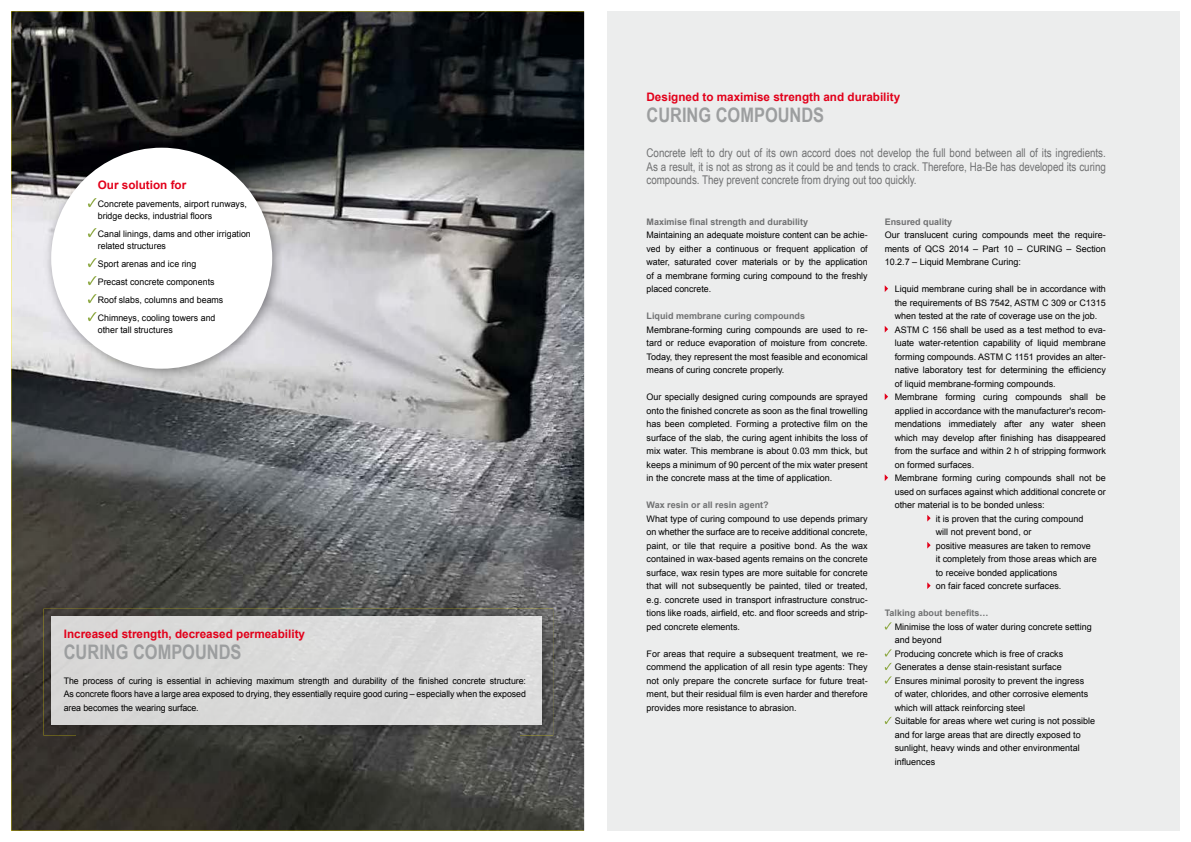
<style>
.page{position:relative;width:1191px;height:842px;background:#fff}
.page>*{position:absolute;margin:0;border:0;box-sizing:border-box;transform-origin:0 0}
.t1{font:700 20px "Arial Narrow";color:#9c9e9f}
.t2{font:12px/13.5px "Arial Narrow";letter-spacing:-.005em;color:#707172;text-align:justify}
.t3{font:700 11.7px "Arial";color:#e2001a}
.t4{font:9px/13.5px "Arial";color:#000;text-align:justify}
.t5{font:700 9px "Arial";color:#707172}
</style>
<div class="page">
<div style="left:607px;top:11px;width:572px;height:820px;background:#eceded"></div>
<img style="left:11px;top:11px;width:573px;height:820px">
<img style="left:43px;top:609px;width:510px;height:31px">
<img style="left:43px;top:640px;width:34px;height:95px">
<img style="left:519px;top:640px;width:34px;height:95px">
<img style="left:77px;top:724px;width:442px;height:11px">
<div style="left:51px;top:616px;width:490px;height:108px;background:#d9d9d8"></div>
<svg style="left:884px;top:285px;width:4px;height:7px"></svg>
<svg style="left:884px;top:326px;width:4px;height:7px"></svg>
<svg style="left:884px;top:393px;width:4px;height:7px"></svg>
<svg style="left:884px;top:474px;width:4px;height:7px"></svg>
<svg style="left:927px;top:515px;width:3px;height:7px"></svg>
<svg style="left:927px;top:542px;width:3px;height:7px"></svg>
<svg style="left:927px;top:582px;width:3px;height:7px"></svg>
<svg style="left:884px;top:622px;width:7px;height:8px"></svg>
<svg style="left:884px;top:649px;width:7px;height:8px"></svg>
<svg style="left:884px;top:663px;width:7px;height:7px"></svg>
<svg style="left:884px;top:676px;width:7px;height:8px"></svg>
<svg style="left:884px;top:717px;width:7px;height:7px"></svg>
<img style="left:44px;top:140px;width:240px;height:240px">
<div style="left:51px;top:148px;width:221px;height:221px;background:#fff;border-radius:50%"></div>
<svg style="left:88px;top:198px;width:9px;height:9px"></svg>
<svg style="left:88px;top:228px;width:9px;height:9px"></svg>
<svg style="left:88px;top:258px;width:9px;height:9px"></svg>
<svg style="left:88px;top:276px;width:9px;height:9px"></svg>
<svg style="left:88px;top:294px;width:9px;height:9px"></svg>
<svg style="left:88px;top:312px;width:9px;height:9px"></svg>
<p class="t3" style="left:98px;top:177px;width:90px">Our solution for</p>
<p class="t4" style="left:98px;top:198px;width:151px;line-height:12px">Concrete pavements, airport runways, bridge decks, industrial floors</p>
<p class="t4" style="left:98px;top:228px;width:154px;line-height:12px">Canal linings, dams and other irrigation related structures</p>
<p class="t4" style="left:98px;top:255px;width:127px;line-height:18px;text-align:left">Sport arenas and ice ring<br>Precast concrete components<br>Roof slabs, columns and beams<br>Chimneys, cooling towers and</p>
<p class="t4" style="left:98px;top:323px;width:76px">other tall structures</p>
<p class="t3" style="left:64px;top:626px;width:243px">Increased strength, decreased permeability</p>
<h1 class="t1" style="left:64px;top:637px;width:179px">CURING COMPOUNDS</h1>
<p class="t4" style="left:64px;top:674px;width:463px">The process of curing is essential in achieving maximum strength and durability of the finished concrete structure:<br>As concrete floors have a large area exposed to drying, they essentially require good curing – especially when the exposed area becomes the wearing surface.</p>
<p class="t3" style="left:646px;top:89px;width:255px">Designed to maximise strength and durability</p>
<h1 class="t1" style="left:646px;top:99px;width:179px">CURING COMPOUNDS</h1>
<p class="t2" style="left:646px;top:146px;width:461px">Concrete left to dry out of its own accord does not develop the full bond between all of its ingredients.<br>As a result, it is not as strong as it could be and tends to crack. Therefore, Ha-Be has developed its curing compounds. They prevent concrete from drying out too quickly.</p>
<p class="t5" style="left:646px;top:215px;width:163px">Maximise final strength and durability</p>
<p class="t4" style="left:646px;top:228px;width:223px">Maintaining an adequate moisture content can be achie&shy;ved by either a continuous or frequent application of water, saturated cover materials or by the application of a membrane forming curing compound to the freshly placed concrete.</p>
<p class="t5" style="left:646px;top:310px;width:160px">Liquid membrane curing compounds</p>
<p class="t4" style="left:646px;top:323px;width:223px">Membrane-forming curing compounds are used to re&shy;tard or reduce evaporation of moisture from concrete.<br>Today, they represent the most feasible and economical means of curing concrete properly.</p>
<p class="t4" style="left:646px;top:390px;width:223px">Our specially designed curing compounds are sprayed onto the finished concrete as soon as the final trowelling has been completed. Forming a protective film on the surface of the slab, the curing agent inhibits the loss of mix water. This membrane is about 0.03 mm thick, but keeps a minimum of 90 percent of the mix water present in the concrete mass at the time of application.</p>
<p class="t5" style="left:646px;top:499px;width:124px">Wax resin or all resin agent?</p>
<p class="t4" style="left:646px;top:512px;width:223px">What type of curing compound to use depends primary on whether the surface are to receive additional concrete, paint, or tile that require a positive bond. As the wax contained in wax-based agents remains on the concrete surface, wax resin types are more suitable for concrete that will not subsequently be painted, tiled or treated, e.g. concrete used in transport infrastructure construc&shy;tions like roads, airfield, etc. and floor screeds and strip&shy;ped concrete elements.</p>
<p class="t4" style="left:646px;top:647px;width:223px">For areas that require a subsequent treatment, we re&shy;commend the application of all resin type agents: They not only prepare the concrete surface for future treat&shy;ment, but their residual film is even harder and therefore provides more resistance to abrasion.</p>
<p class="t5" style="left:884px;top:215px;width:69px">Ensured quality</p>
<p class="t4" style="left:884px;top:228px;width:223px">Our translucent curing compounds meet the require&shy;ments of QCS 2014 – Part 10 – CURING – Section 10.2.7 – Liquid Membrane Curing:</p>
<p class="t4" style="left:894px;top:282px;width:213px">Liquid membrane curing shall be in accordance with</p>
<p class="t4" style="left:894px;top:296px;width:213px">the requirements of BS 7542, ASTM C 309 or C1315</p>
<p class="t4" style="left:894px;top:309px;width:204px">when tested at the rate of coverage use on the job.</p>
<p class="t4" style="left:894px;top:323px;width:213px">ASTM C 156 shall be used as a test method to eva-</p>
<p class="t4" style="left:894px;top:336px;width:213px">luate water-retention capability of liquid membrane</p>
<p class="t4" style="left:894px;top:350px;width:213px">forming compounds. ASTM C 1151 provides an alter-</p>
<p class="t4" style="left:894px;top:363px;width:213px">native laboratory test for determining the efficiency</p>
<p class="t4" style="left:894px;top:377px;width:163px">of liquid membrane-forming compounds.</p>
<p class="t4" style="left:894px;top:390px;width:213px">Membrane forming curing compounds shall be</p>
<p class="t4" style="left:894px;top:404px;width:213px">applied in accordance with the manufacturer's recom-</p>
<p class="t4" style="left:894px;top:417px;width:213px">mendations immediately after any water sheen</p>
<p class="t4" style="left:894px;top:431px;width:213px">which may develop after finishing has disappeared</p>
<p class="t4" style="left:894px;top:444px;width:213px">from the surface and within 2 h of stripping formwork</p>
<p class="t4" style="left:894px;top:458px;width:81px">on formed surfaces.</p>
<p class="t4" style="left:894px;top:471px;width:213px">Membrane forming curing compounds shall not be</p>
<p class="t4" style="left:894px;top:485px;width:213px">used on surfaces against which additional concrete or</p>
<p class="t4" style="left:894px;top:498px;width:152px">other material is to be bonded unless:</p>
<p class="t4" style="left:935px;top:512px;width:149px">it is proven that the curing compound</p>
<p class="t4" style="left:935px;top:525px;width:97px">will not prevent bond, or</p>
<p class="t4" style="left:935px;top:539px;width:157px">positive measures are taken to remove</p>
<p class="t4" style="left:935px;top:552px;width:163px">it completely from those areas which are</p>
<p class="t4" style="left:935px;top:566px;width:123px">to receive bonded applications</p>
<p class="t4" style="left:935px;top:579px;width:127px">on fair faced concrete surfaces.</p>
<p class="t5" style="left:884px;top:607px;width:105px">Talking about benefits…</p>
<p class="t4" style="left:894px;top:620px;width:202px;text-align:left">Minimise the loss of water during concrete setting and beyond<br>Producing concrete which is free of cracks Generates a dense stain-resistant surface Ensures minimal porosity to prevent the ingress<br>of water, chlorides, and other corrosive elements which will attack reinforcing steel<br>Suitable for areas where wet curing is not possible and for large areas that are directly exposed to sunlight, heavy winds and other environmental influences</p>
</div>
